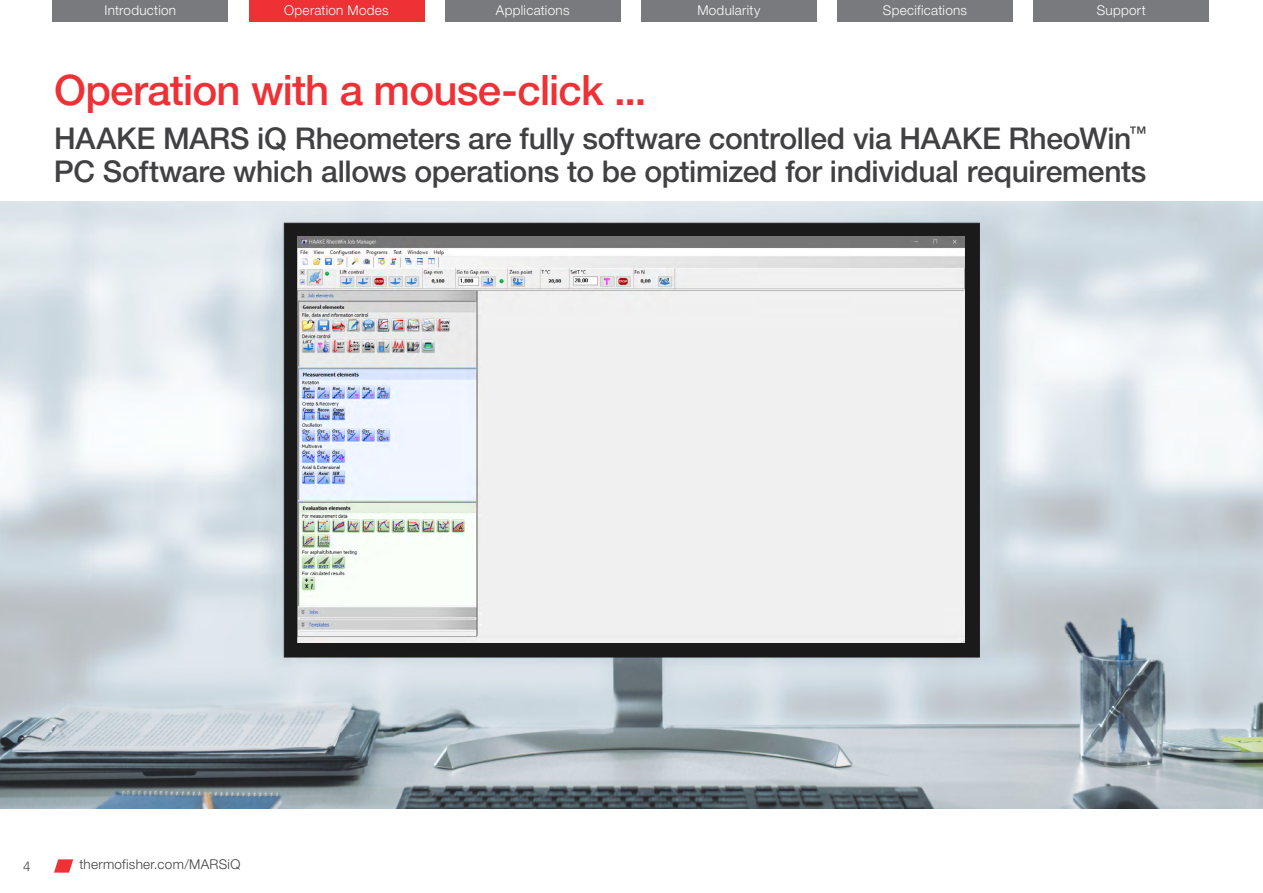
<style>
.page{position:relative;width:1263px;height:893px;background:#fff}
.page>*{position:absolute;margin:0;border:0;box-sizing:border-box;transform-origin:0 0}
.t1{font:500 42px "Helvetica Neue LTW1 G";letter-spacing:-.02em;color:#ee3134}
.t2{font:500 30px/33px "Helvetica Neue LTW1 G";letter-spacing:-.01em;color:#414042}
.t3{font:300 13.5px "Helvetica Neue LTW1 G";letter-spacing:.02em;color:#fff}
.t4{font:300 13.5px "Helvetica Neue LTW1 G";letter-spacing:.02em;color:#414042}
</style>
<div class="page">
<img style="left:0;top:201px;width:1263px;height:608px">
<img style="left:297px;top:236px;width:667px;height:407px">
<div style="left:53px;top:0;width:175px;height:21px;background:#797a7d"></div>
<div style="left:249px;top:0;width:175px;height:21px;background:#ee3134"></div>
<div style="left:445px;top:0;width:175px;height:21px;background:#797a7d"></div>
<div style="left:641px;top:0;width:176px;height:21px;background:#797a7d"></div>
<div style="left:837px;top:0;width:176px;height:21px;background:#797a7d"></div>
<div style="left:1033px;top:0;width:176px;height:21px;background:#797a7d"></div>
<svg style="left:54px;top:859px;width:19px;height:14px"></svg>
<p class="t3" style="left:104px;top:2px;width:73px">Introduction</p>
<p class="t3" style="left:284px;top:2px;width:106px">Operation Modes</p>
<p class="t3" style="left:496px;top:2px;width:75px">Applications</p>
<p class="t3" style="left:697px;top:2px;width:65px">Modularity</p>
<p class="t3" style="left:883px;top:2px;width:86px">Specifications</p>
<p class="t3" style="left:1097px;top:2px;width:51px">Support</p>
<h1 class="t1" style="left:54px;top:65px;width:594px">Operation with a mouse-click ...</h1>
<p class="t2" style="left:54px;top:122px;width:1094px">HAAKE MARS iQ Rheometers are fully software controlled via HAAKE RheoWin<sup>™<br></sup>PC Software which allows operations to be optimized for individual requirements</p>
<p class="t4" style="left:23px;top:858px;width:9px">4</p>
<p class="t4" style="left:80px;top:856px;width:162px">thermofisher.com/MARSiQ</p>
</div>
